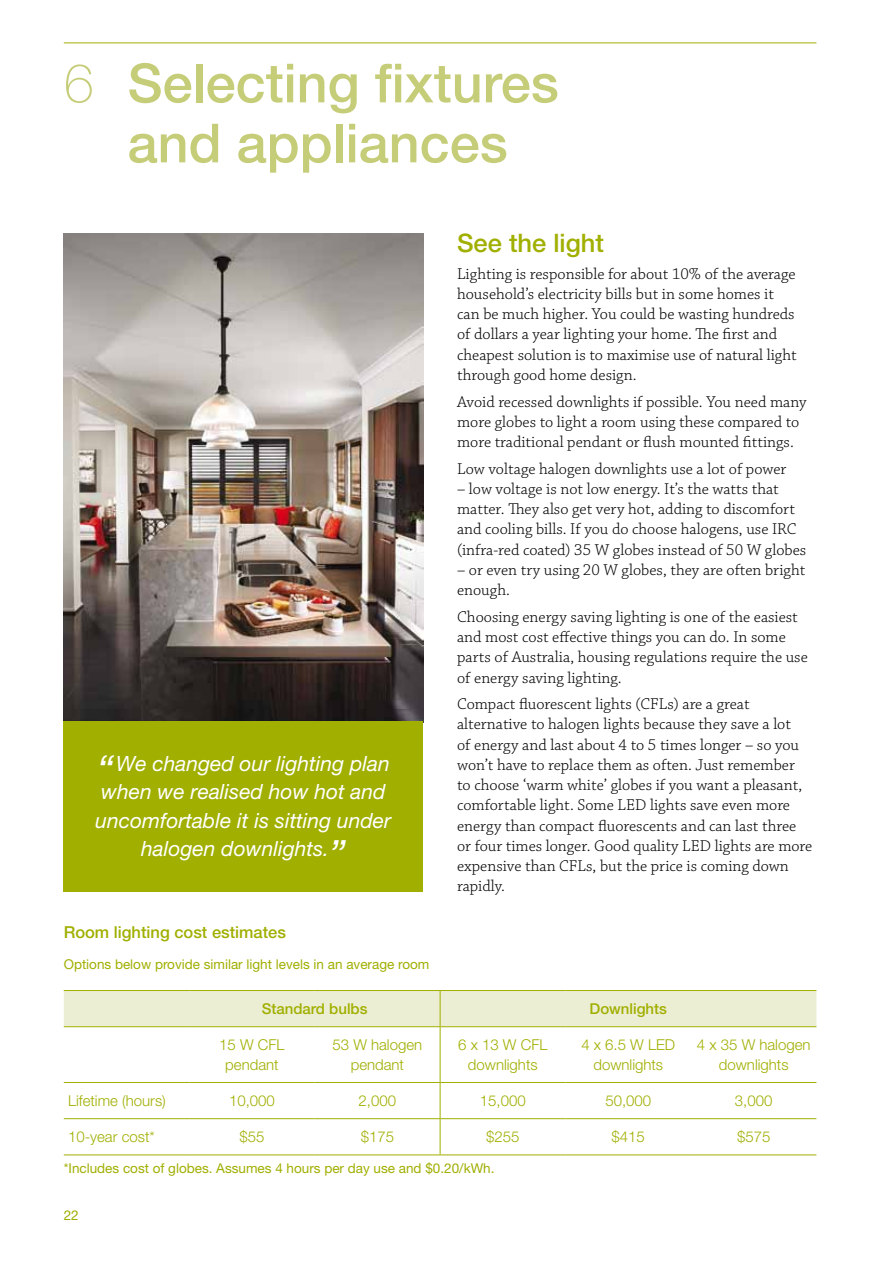
<style>
.page{position:relative;width:893px;height:1263px;background:#fff}
.page>*{position:absolute;margin:0;border:0;box-sizing:border-box;transform-origin:0 0}
.t1{font:500 54px/60px "Helvetica Neue LT Std";color:#c6cd78;text-align:center}
.t2{font:500 25.5px "Helvetica Neue LT Std";color:#a0af00}
.t3{font:italic 21px/28.5px "Helvetica Neue LT Std";color:#fff;text-align:center}
.t4{font:300 16.5px/20.2px "Chaparral Pro";color:#000}
.t5{font:500 16.5px "Helvetica Neue LT Std";color:#a0af00}
.t6{font:300 15px/19.5px "Helvetica Neue LT Std";color:#a0af00;text-align:center}
.t7{font:500 15px "Helvetica Neue LT Std";color:#a0af00}
.t8{font:13.5px "Helvetica Neue LT Std";color:#a0af00}
.s1{font-weight:100}
.s2{font-size:39px}
</style>
<div class="page">
<hr style="left:64px;top:43px;width:752px;height:1px;background:#a0af00">
<img style="left:64px;top:234px;width:359px;height:487px">
<div style="left:64px;top:721px;width:359px;height:170px;background:#a0af00"></div>
<div style="left:64px;top:991px;width:752px;height:35px;background:#eceed4"></div>
<hr style="left:64px;top:1082px;width:125px;height:1px;background:#a0af00">
<hr style="left:440px;top:1082px;width:126px;height:1px;background:#a0af00">
<hr style="left:566px;top:1082px;width:125px;height:1px;background:#a0af00">
<hr style="left:691px;top:1082px;width:125px;height:1px;background:#a0af00">
<hr style="left:64px;top:1118px;width:125px;height:1px;background:#a0af00">
<hr style="left:440px;top:1118px;width:126px;height:1px;background:#a0af00">
<hr style="left:566px;top:1118px;width:125px;height:1px;background:#a0af00">
<hr style="left:691px;top:1118px;width:125px;height:1px;background:#a0af00">
<hr style="left:64px;top:1154px;width:125px;height:1px;background:#a0af00">
<hr style="left:440px;top:1154px;width:126px;height:1px;background:#a0af00">
<hr style="left:566px;top:1154px;width:125px;height:1px;background:#a0af00">
<hr style="left:691px;top:1154px;width:125px;height:1px;background:#a0af00">
<hr style="left:64px;top:990px;width:125px;height:1px;background:#a0af00">
<hr style="left:440px;top:990px;width:126px;height:1px;background:#a0af00">
<hr style="left:566px;top:990px;width:125px;height:1px;background:#a0af00">
<hr style="left:691px;top:990px;width:125px;height:1px;background:#a0af00">
<hr style="left:64px;top:1026px;width:125px;height:1px;background:#a0af00">
<hr style="left:440px;top:1026px;width:126px;height:1px;background:#a0af00">
<hr style="left:566px;top:1026px;width:125px;height:1px;background:#a0af00">
<hr style="left:691px;top:1026px;width:125px;height:1px;background:#a0af00">
<hr style="left:189px;top:990px;width:126px;height:1px;background:#a0af00">
<hr style="left:315px;top:990px;width:125px;height:1px;background:#a0af00">
<hr style="left:440px;top:991px;width:1px;height:35px;background:#a0af00">
<hr style="left:189px;top:1026px;width:126px;height:1px;background:#a0af00">
<hr style="left:315px;top:1026px;width:125px;height:1px;background:#a0af00">
<hr style="left:440px;top:1027px;width:1px;height:55px;background:#a0af00">
<hr style="left:189px;top:1082px;width:126px;height:1px;background:#a0af00">
<hr style="left:315px;top:1082px;width:125px;height:1px;background:#a0af00">
<hr style="left:440px;top:1083px;width:1px;height:35px;background:#a0af00">
<hr style="left:189px;top:1118px;width:126px;height:1px;background:#a0af00">
<hr style="left:315px;top:1118px;width:125px;height:1px;background:#a0af00">
<hr style="left:440px;top:1119px;width:1px;height:35px;background:#a0af00">
<hr style="left:189px;top:1154px;width:126px;height:1px;background:#a0af00">
<hr style="left:315px;top:1154px;width:125px;height:1px;background:#a0af00">
<h1 class="t1" style="left:64px;top:53px;width:496px"><span class="s1">6</span> Selecting fixtures and appliances</h1>
<p class="t3" style="left:96px;top:748px;width:297px"><span class="s2">“</span> We changed our lighting plan when we realised how hot and uncomfortable it is sitting under halogen downlights.<span class="s2">”</span></p>
<h2 class="t2" style="left:457px;top:228px;width:148px">See the light</h2>
<p class="t4" style="left:457px;top:264px;width:341px">Lighting is responsible for about 10% of the average household’s electricity bills but in some homes it can be much higher. You could be wasting hundreds of dollars a year lighting your home. The first and cheapest solution is to maximise use of natural light through good home design.</p>
<p class="t4" style="left:457px;top:392px;width:351px">Avoid recessed downlights if possible. You need many more globes to light a room using these compared to more traditional pendant or flush mounted fittings.</p>
<p class="t4" style="left:457px;top:459px;width:331px">Low voltage halogen downlights use a lot of power</p>
<p class="t4" style="left:457px;top:479px;width:351px">– low voltage is not low energy. It’s the watts that matter. They also get very hot, adding to discomfort and cooling bills. If you do choose halogens, use IRC (infra-red coated) 35 W globes instead of 50 W globes</p>
<p class="t4" style="left:457px;top:560px;width:350px">– or even try using 20 W globes, they are often bright enough.</p>
<p class="t4" style="left:457px;top:607px;width:352px">Choosing energy saving lighting is one of the easiest and most cost effective things you can do. In some parts of Australia, housing regulations require the use of energy saving lighting.</p>
<p class="t4" style="left:457px;top:695px;width:357px">Compact fluorescent lights (CFLs) are a great alternative to halogen lights because they save a lot<br>of energy and last about 4 to 5 times longer – so you won’t have to replace them as often. Just remember to choose ‘warm white’ globes if you want a pleasant, comfortable light. Some LED lights save even more energy than compact fluorescents and can last three or four times longer. Good quality LED lights are more expensive than CFLs, but the price is coming down rapidly.</p>
<p class="t5" style="left:64px;top:922px;width:224px">Room lighting cost estimates</p>
<p class="t8" style="left:64px;top:956px;width:367px">Options below provide similar light levels in an average room</p>
<p class="t7" style="left:262px;top:1000px;width:107px">Standard bulbs</p>
<p class="t7" style="left:589px;top:1000px;width:79px">Downlights</p>
<p class="t6" style="left:219px;top:1035px;width:67px">15 W CFL pendant</p>
<p class="t6" style="left:332px;top:1035px;width:91px">53 W halogen pendant</p>
<p class="t6" style="left:458px;top:1035px;width:91px">6 x 13 W CFL downlights</p>
<p class="t6" style="left:581px;top:1035px;width:95px">4 x 6.5 W LED downlights</p>
<p class="t6" style="left:697px;top:1035px;width:115px">4 x 35 W halogen downlights</p>
<p class="t6" style="left:68px;top:1090px;width:99px">Lifetime (hours)</p>
<p class="t6" style="left:229px;top:1090px;width:47px">10,000</p>
<p class="t6" style="left:359px;top:1090px;width:39px">2,000</p>
<p class="t6" style="left:480px;top:1090px;width:47px">15,000</p>
<p class="t6" style="left:605px;top:1090px;width:47px">50,000</p>
<p class="t6" style="left:735px;top:1090px;width:39px">3,000</p>
<p class="t6" style="left:68px;top:1127px;width:88px">10-year cost*</p>
<p class="t6" style="left:239px;top:1127px;width:27px">$55</p>
<p class="t6" style="left:361px;top:1127px;width:35px">$175</p>
<p class="t6" style="left:486px;top:1127px;width:35px">$255</p>
<p class="t6" style="left:612px;top:1127px;width:35px">$415</p>
<p class="t6" style="left:737px;top:1127px;width:35px">$575</p>
<p class="t8" style="left:64px;top:1160px;width:432px">*Includes cost of globes. Assumes 4 hours per day use and $0.20/kWh.</p>
<p class="t8" style="left:64px;top:1207px;width:17px">22</p>
</div>
